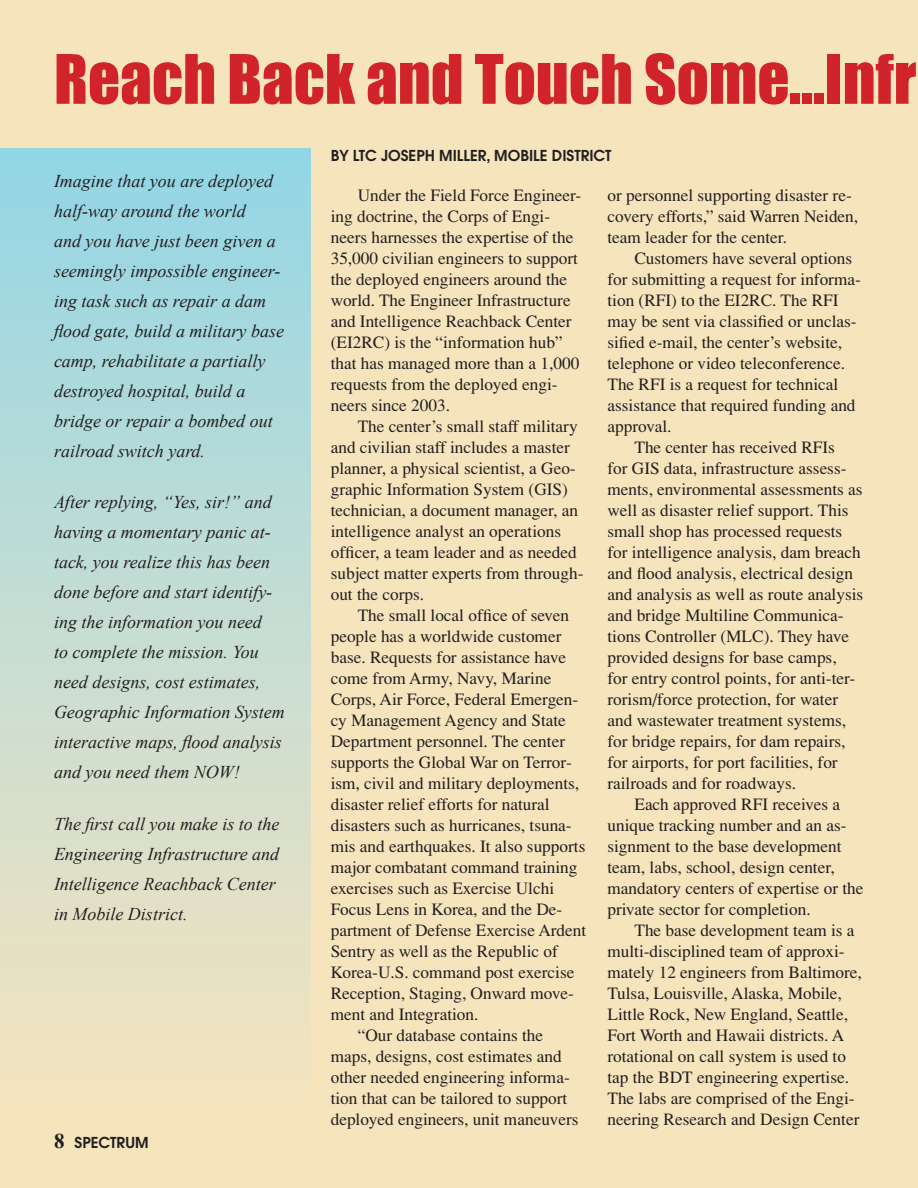
<style>
.page{position:relative;width:918px;height:1188px;background:#f6e4bd}
.page>*{position:absolute;margin:0;border:0;box-sizing:border-box;transform-origin:0 0}
.t1{font:63px "Impact";color:#d1232a}
.t2{font:italic 18px/30px "Times New Roman";color:#231f20}
.t3{font:17.25px/21px "Times";color:#231f20}
.t4{font:600 15px "Avant Garde";color:#231f20}
.s1{font-family:"Times New Roman";font-weight:700;font-size:21px}
</style>
<div class="page">
<div style="left:0;top:148px;width:311px;height:972px;background:linear-gradient(to bottom,#93d6e6,#f7e4be)"></div>
<h1 class="t1" style="left:54px;top:40px;width:864px">Reach Back and Touch Some...Infr</h1>
<p class="t2" style="left:54px;top:165px;width:232px">Imagine that you are deployed half-way around the world<br>and you have just been given a seemingly impossible engineer&shy;ing task such as repair a dam flood gate, build a military base camp, rehabilitate a partially destroyed hospital, build a bridge or repair a bombed out railroad switch yard.</p>
<p class="t2" style="left:54px;top:487px;width:232px">After replying, “Yes, sir!” and having a momentary panic at&shy;tack, you realize this has been done before and start identify&shy;ing the information you need<br>to complete the mission. You need designs, cost estimates,<br>Geographic Information System interactive maps, flood analysis and you need them NOW!</p>
<p class="t2" style="left:54px;top:808px;width:227px">The first call you make is to the<br>Engineering Infrastructure and<br>Intelligence Reachback Center in Mobile District.</p>
<p class="t4" style="left:54px;top:1133px;width:96px"><span class="s1">8</span> SPECTRUM</p>
<p class="t4" style="left:331px;top:145px;width:135px">BY LTC JOSEPH MILLER</p>
<p class="t4" style="left:487px;top:145px;width:126px">, MOBILE DISTRICT</p>
<p class="t3" style="left:331px;top:185px;width:252px;text-indent:27px">Under the Field Force Engineer&shy;ing doctrine, the Corps of Engi&shy;neers harnesses the expertise of the<br>35,000 civilian engineers to support the deployed engineers around the world. The Engineer Infrastructure and Intelligence Reachback Center (EI2RC) is the “information hub” that has managed more than a 1,000 requests from the deployed engi&shy;neers since 2003.</p>
<p class="t3" style="left:331px;top:416px;width:254px;text-indent:27px">The center’s small staff military and civilian staff includes a master planner, a physical scientist, a Geo&shy;graphic Information System (GIS) technician, a document manager, an intelligence analyst an operations officer, a team leader and as needed subject matter experts from through&shy;out the corps.</p>
<p class="t3" style="left:358px;top:605px;width:213px">The small local office of seven</p>
<p class="t3" style="left:331px;top:626px;width:232px">people has a worldwide customer</p>
<p class="t3" style="left:331px;top:647px;width:237px">base. Requests for assistance have</p>
<p class="t3" style="left:331px;top:668px;width:222px">come from Army, Navy, Marine</p>
<p class="t3" style="left:331px;top:689px;width:249px">Corps, Air Force, Federal Emergen-</p>
<p class="t3" style="left:331px;top:710px;width:237px">cy Management Agency and State</p>
<p class="t3" style="left:331px;top:731px;width:236px">Department personnel. The center</p>
<p class="t3" style="left:331px;top:752px;width:243px">supports the Global War on Terror-</p>
<p class="t3" style="left:331px;top:773px;width:250px">ism, civil and military deployments,</p>
<p class="t3" style="left:331px;top:794px;width:220px">disaster relief efforts for natural</p>
<p class="t3" style="left:331px;top:815px;width:242px">disasters such as hurricanes, tsuna-</p>
<p class="t3" style="left:331px;top:836px;width:256px">mis and earthquakes. It also supports</p>
<p class="t3" style="left:331px;top:857px;width:248px">major combatant command training</p>
<p class="t3" style="left:331px;top:878px;width:225px">exercises such as Exercise Ulchi</p>
<p class="t3" style="left:331px;top:899px;width:233px">Focus Lens in Korea, and the De-</p>
<p class="t3" style="left:331px;top:920px;width:257px">partment of Defense Exercise Ardent</p>
<p class="t3" style="left:331px;top:941px;width:229px">Sentry as well as the Republic of</p>
<p class="t3" style="left:331px;top:962px;width:245px">Korea-U.S. command post exercise</p>
<p class="t3" style="left:331px;top:983px;width:245px">Reception, Staging, Onward move-</p>
<p class="t3" style="left:331px;top:1004px;width:149px">ment and Integration.</p>
<p class="t3" style="left:358px;top:1025px;width:187px">“Our database contains the</p>
<p class="t3" style="left:331px;top:1046px;width:232px">maps, designs, cost estimates and</p>
<p class="t3" style="left:331px;top:1067px;width:241px">other needed engineering informa-</p>
<p class="t3" style="left:331px;top:1088px;width:238px">tion that can be tailored to support</p>
<p class="t3" style="left:331px;top:1109px;width:249px">deployed engineers, unit maneuvers</p>
<p class="t3" style="left:607px;top:185px;width:252px">or personnel supporting disaster re&shy;covery efforts,” said Warren Neiden, team leader for the center.</p>
<p class="t3" style="left:634px;top:248px;width:219px">Customers have several options</p>
<p class="t3" style="left:607px;top:269px;width:255px">for submitting a request for informa-</p>
<p class="t3" style="left:607px;top:290px;width:233px">tion (RFI) to the EI2RC. The RFI</p>
<p class="t3" style="left:607px;top:311px;width:251px">may be sent via classified or unclas-</p>
<p class="t3" style="left:607px;top:332px;width:236px">sified e-mail, the center’s website,</p>
<p class="t3" style="left:607px;top:353px;width:239px">telephone or video teleconference.</p>
<p class="t3" style="left:607px;top:374px;width:232px">The RFI is a request for technical</p>
<p class="t3" style="left:607px;top:395px;width:250px">assistance that required funding and</p>
<p class="t3" style="left:607px;top:416px;width:65px">approval.</p>
<p class="t3" style="left:634px;top:437px;width:202px">The center has received RFIs</p>
<p class="t3" style="left:607px;top:458px;width:241px">for GIS data, infrastructure assess-</p>
<p class="t3" style="left:607px;top:479px;width:257px">ments, environmental assessments as</p>
<p class="t3" style="left:607px;top:500px;width:243px">well as disaster relief support. This</p>
<p class="t3" style="left:607px;top:521px;width:236px">small shop has processed requests</p>
<p class="t3" style="left:607px;top:542px;width:255px">for intelligence analysis, dam breach</p>
<p class="t3" style="left:607px;top:563px;width:247px">and flood analysis, electrical design</p>
<p class="t3" style="left:607px;top:584px;width:257px">and analysis as well as route analysis</p>
<p class="t3" style="left:607px;top:605px;width:238px">and bridge Multiline Communica-</p>
<p class="t3" style="left:607px;top:626px;width:243px">tions Controller (MLC). They have</p>
<p class="t3" style="left:607px;top:647px;width:231px">provided designs for base camps,</p>
<p class="t3" style="left:607px;top:668px;width:249px">for entry control points, for anti-ter-</p>
<p class="t3" style="left:607px;top:689px;width:232px">rorism/force protection, for water</p>
<p class="t3" style="left:607px;top:710px;width:240px">and wastewater treatment systems,</p>
<p class="t3" style="left:607px;top:731px;width:240px">for bridge repairs, for dam repairs,</p>
<p class="t3" style="left:607px;top:752px;width:232px">for airports, for port facilities, for</p>
<p class="t3" style="left:607px;top:773px;width:190px">railroads and for roadways.</p>
<p class="t3" style="left:634px;top:794px;width:207px">Each approved RFI receives a</p>
<p class="t3" style="left:607px;top:815px;width:241px">unique tracking number and an as-</p>
<p class="t3" style="left:607px;top:836px;width:236px">signment to the base development</p>
<p class="t3" style="left:607px;top:857px;width:229px">team, labs, school, design center,</p>
<p class="t3" style="left:607px;top:878px;width:258px">mandatory centers of expertise or the</p>
<p class="t3" style="left:607px;top:899px;width:205px">private sector for completion.</p>
<p class="t3" style="left:634px;top:920px;width:222px">The base development team is a</p>
<p class="t3" style="left:607px;top:941px;width:239px">multi-disciplined team of approxi-</p>
<p class="t3" style="left:607px;top:962px;width:256px">mately 12 engineers from Baltimore,</p>
<p class="t3" style="left:607px;top:983px;width:236px">Tulsa, Louisville, Alaska, Mobile,</p>
<p class="t3" style="left:607px;top:1004px;width:242px">Little Rock, New England, Seattle,</p>
<p class="t3" style="left:607px;top:1025px;width:238px">Fort Worth and Hawaii districts. A</p>
<p class="t3" style="left:607px;top:1046px;width:240px">rotational on call system is used to</p>
<p class="t3" style="left:607px;top:1067px;width:243px">tap the BDT engineering expertise.</p>
<p class="t3" style="left:607px;top:1088px;width:249px">The labs are comprised of the Engi-</p>
<p class="t3" style="left:607px;top:1109px;width:253px">neering Research and Design Center</p>
</div>
